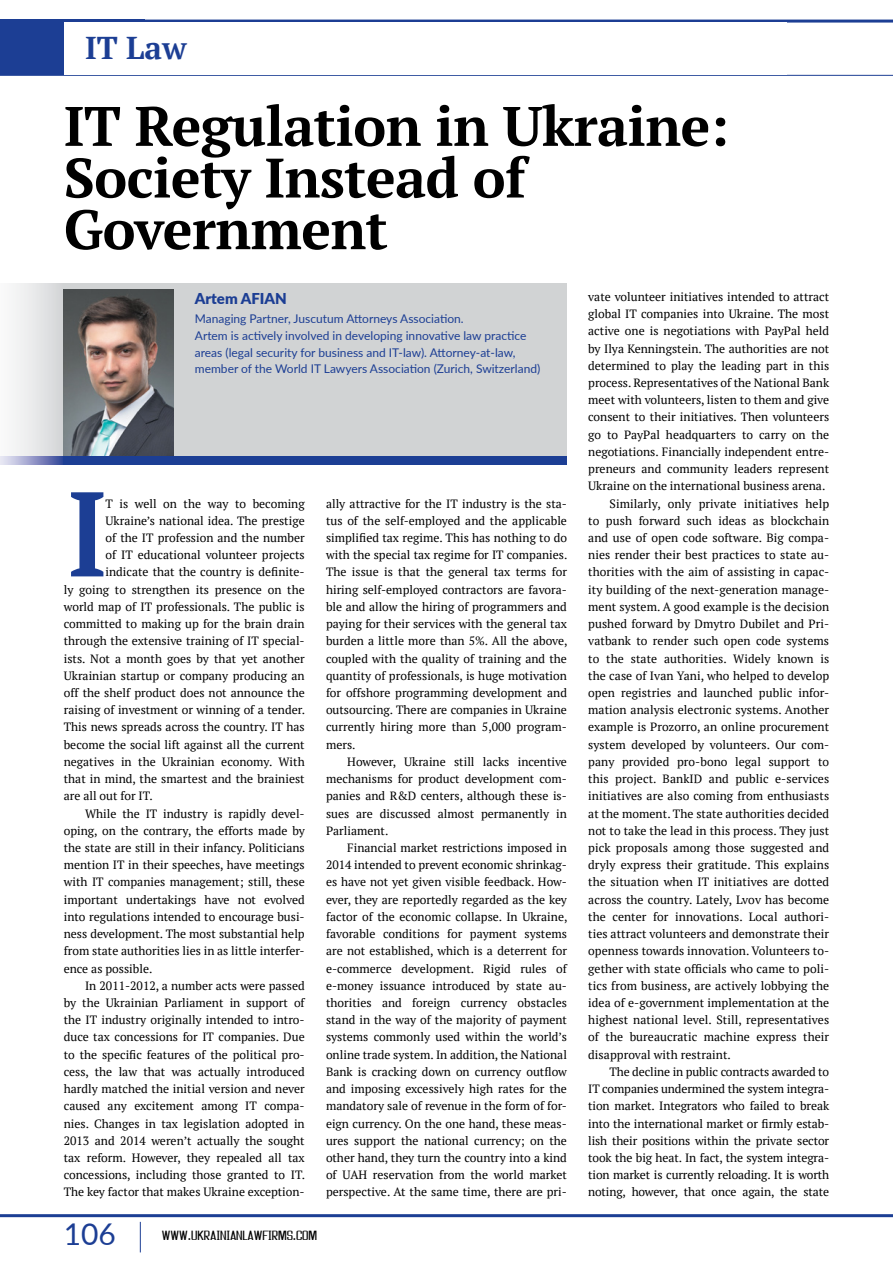
<style>
.page{position:relative;width:893px;height:1263px;background:#fff}
.page>*{position:absolute;margin:0;border:0;box-sizing:border-box;transform-origin:0 0}
.Обычный{font:700 120.15px "PT Serif";color:#1c3e94;scale:.86 1}
.t1{font:700 55.5px/51.6px "PT Serif";letter-spacing:-.01em;color:#000}
.t2{font:700 31.5px "PT Serif";color:#1c3e94}
.t3{font:30px "Lato";color:#1c3e94}
.t4{font:900 15px "Lato";color:#1c3e94}
.Обычный-2{font:12px/17.2px "PT Serif";color:#000;text-align:justify}
.t5{font:12px/16.5px "Lato";color:#1c3e94}
.t6{font:10.5px "Asseenon TV";color:#000;scale:.9 1}
.s1{font-size:15px}
</style>
<div class="page">
<hr style="left:0;top:75px;width:893px;height:1px;background:#1c3e94">
<div style="left:0;top:20px;width:145px;height:55px;background:#1c3e94"></div>
<hr style="left:0;top:20px;width:893px;height:3px;background:#1c3e94">
<hr style="left:0;top:1214px;width:893px;height:3px;background:#1c3e94">
<hr style="left:140px;top:1222px;width:1px;height:30px;background:#1c3e94">
<div style="left:64px;top:23px;width:723px;height:52px;background:#fff"></div>
<svg style="left:0;top:456px;width:64px;height:8px"></svg>
<div style="left:0;top:284px;width:64px;height:172px;background:linear-gradient(to right,#fdfdfd,#d5d6d8)"></div>
<div style="left:64px;top:284px;width:503px;height:172px;background:#d1d3d4"></div>
<div style="left:64px;top:456px;width:503px;height:8px;background:#1c3e94"></div>
<img style="left:64px;top:289px;width:110px;height:167px">
<p class="t2" style="left:85px;top:27px;width:103px">IT Law</p>
<p class="t1" style="left:64px;top:99px;width:666px">IT Regulation in Ukraine:<br>Society Instead of<br>Government</p>
<p class="t4" style="left:195px;top:287px;width:94px">Artem AFIAN</p>
<p class="t5" style="left:195px;top:310px;width:270px">Managing Partner, Juscutum Attorneys Association.</p>
<p class="t5" style="left:195px;top:327px;width:347px">Artem is actively involved in developing innovative law practice areas (legal security for business and IT-law). Attorney-at-law, member of the World IT Lawyers Association (Zurich, Switzerland)</p>
<p class="Обычный" style="left:68px;top:453px;width:46px">I</p>
<p class="Обычный-2" style="left:105px;top:494px;width:201px">T is well on the way to becoming</p>
<p class="Обычный-2" style="left:105px;top:512px;width:201px">Ukraine’s national idea. The prestige</p>
<p class="Обычный-2" style="left:105px;top:529px;width:201px">of the IT profession and the number</p>
<p class="Обычный-2" style="left:105px;top:546px;width:201px">of IT educational volunteer projects</p>
<p class="Обычный-2" style="left:105px;top:563px;width:201px">indicate that the country is definite-</p>
<p class="Обычный-2" style="left:64px;top:581px;width:242px">ly going to strengthen its presence on the</p>
<p class="Обычный-2" style="left:64px;top:598px;width:242px">world map of IT professionals. The public is</p>
<p class="Обычный-2" style="left:64px;top:615px;width:242px">committed to making up for the brain drain</p>
<p class="Обычный-2" style="left:64px;top:632px;width:242px">through the extensive training of IT special-</p>
<p class="Обычный-2" style="left:64px;top:649px;width:242px">ists. Not a month goes by that yet another</p>
<p class="Обычный-2" style="left:64px;top:667px;width:242px">Ukrainian startup or company producing an</p>
<p class="Обычный-2" style="left:64px;top:684px;width:242px">off the shelf product does not announce the</p>
<p class="Обычный-2" style="left:64px;top:701px;width:243px">raising of investment or winning of a tender.</p>
<p class="Обычный-2" style="left:64px;top:718px;width:242px">This news spreads across the country. IT has</p>
<p class="Обычный-2" style="left:64px;top:736px;width:242px">become the social lift against all the current</p>
<p class="Обычный-2" style="left:64px;top:753px;width:242px">negatives in the Ukrainian economy. With</p>
<p class="Обычный-2" style="left:64px;top:770px;width:242px">that in mind, the smartest and the brainiest</p>
<p class="Обычный-2" style="left:64px;top:787px;width:91px">are all out for IT.</p>
<p class="Обычный-2" style="left:64px;top:804px;width:242px;text-indent:21px">While the IT industry is rapidly devel&shy;oping, on the contrary, the efforts made by the state are still in their infancy. Politicians mention IT in their speeches, have meetings with IT companies management; still, these important undertakings have not evolved into regulations intended to encourage busi&shy;ness development. The most substantial help from state authorities lies in as little interfer&shy;ence as possible.</p>
<p class="Обычный-2" style="left:64px;top:977px;width:243px;text-indent:21px">In 2011-2012, a number acts were passed by the Ukrainian Parliament in support of the IT industry originally intended to intro&shy;duce tax concessions for IT companies. Due to the specific features of the political pro&shy;cess, the law that was actually introduced hardly matched the initial version and never caused any excitement among IT compa&shy;nies. Changes in tax legislation adopted in 2013 and 2014 weren’t actually the sought tax reform. However, they repealed all tax concessions, including those granted to IT.<br>The key factor that makes Ukraine exception-</p>
<p class="Обычный-2" style="left:326px;top:494px;width:243px">ally attractive for the IT industry is the sta&shy;tus of the self-employed and the applicable simplified tax regime. This has nothing to do with the special tax regime for IT companies.<br>The issue is that the general tax terms for hiring self-employed contractors are favora&shy;ble and allow the hiring of programmers and paying for their services with the general tax burden a little more than 5%. All the above, coupled with the quality of training and the quantity of professionals, is huge motivation for offshore programming development and outsourcing. There are companies in Ukraine currently hiring more than 5,000 program&shy;mers.</p>
<p class="Обычный-2" style="left:326px;top:753px;width:242px;text-indent:21px">However, Ukraine still lacks incentive mechanisms for product development com&shy;panies and R&amp;D centers, although these is&shy;sues are discussed almost permanently in Parliament.</p>
<p class="Обычный-2" style="left:326px;top:839px;width:243px;text-indent:21px">Financial market restrictions imposed in 2014 intended to prevent economic shrinkag&shy;es have not yet given visible feedback. How&shy;ever, they are reportedly regarded as the key factor of the economic collapse. In Ukraine, favorable conditions for payment systems are not established, which is a deterrent for e-commerce development. Rigid rules of e-money issuance introduced by state au&shy;thorities and foreign currency obstacles stand in the way of the majority of payment systems commonly used within the world’s online trade system. In addition, the National Bank is cracking down on currency outflow and imposing excessively high rates for the mandatory sale of revenue in the form of for&shy;eign currency. On the one hand, these meas&shy;ures support the national currency; on the other hand, they turn the country into a kind of UAH reservation from the world market perspective. At the same time, there are pri-</p>
<p class="t3" style="left:64px;top:1213px;width:54px">106</p>
<p class="t6" style="left:162px;top:1228px;width:174px">WWW<span class="s1">.</span>UKRAINIANLAWFIRMS<span class="s1">.</span>COM</p>
<p class="Обычный-2" style="left:588px;top:288px;width:242px">vate volunteer initiatives intended to attract global IT companies into Ukraine. The most active one is negotiations with PayPal held by Ilya Kenningstein. The authorities are not determined to play the leading part in this process. Representatives of the National Bank meet with volunteers, listen to them and give consent to their initiatives. Then volunteers go to PayPal headquarters to carry on the negotiations. Financially independent entre&shy;preneurs and community leaders represent Ukraine on the international business arena.</p>
<p class="Обычный-2" style="left:588px;top:494px;width:242px;text-indent:21px">Similarly, only private initiatives help to push forward such ideas as blockchain and use of open code software. Big compa&shy;nies render their best practices to state au&shy;thorities with the aim of assisting in capac&shy;ity building of the next-generation manage&shy;ment system. A good example is the decision pushed forward by Dmytro Dubilet and Pri&shy;vatbank to render such open code systems to the state authorities. Widely known is the case of Ivan Yani, who helped to develop open registries and launched public infor&shy;mation analysis electronic systems. Another example is Prozorro, an online procurement system developed by volunteers. Our com&shy;pany provided pro-bono legal support to this project. BankID and public e-services initiatives are also coming from enthusiasts at the moment. The state authorities decided not to take the lead in this process. They just pick proposals among those suggested and dryly express their gratitude. This explains the situation when IT initiatives are dotted across the country. Lately, Lvоv has become the center for innovations. Local authori&shy;ties attract volunteers and demonstrate their openness towards innovation. Volunteers to&shy;gether with state officials who came to poli&shy;tics from business, are actively lobbying the idea of e-government implementation at the highest national level. Still, representatives of the bureaucratic machine express their disapproval with restraint.</p>
<p class="Обычный-2" style="left:588px;top:1063px;width:242px;text-indent:21px">The decline in public contracts awarded to IT companies undermined the system integra&shy;tion market. Integrators who failed to break into the international market or firmly estab&shy;lish their positions within the private sector took the big heat. In fact, the system integra&shy;tion market is currently reloading. It is worth noting, however, that once again, the state</p>
</div>
